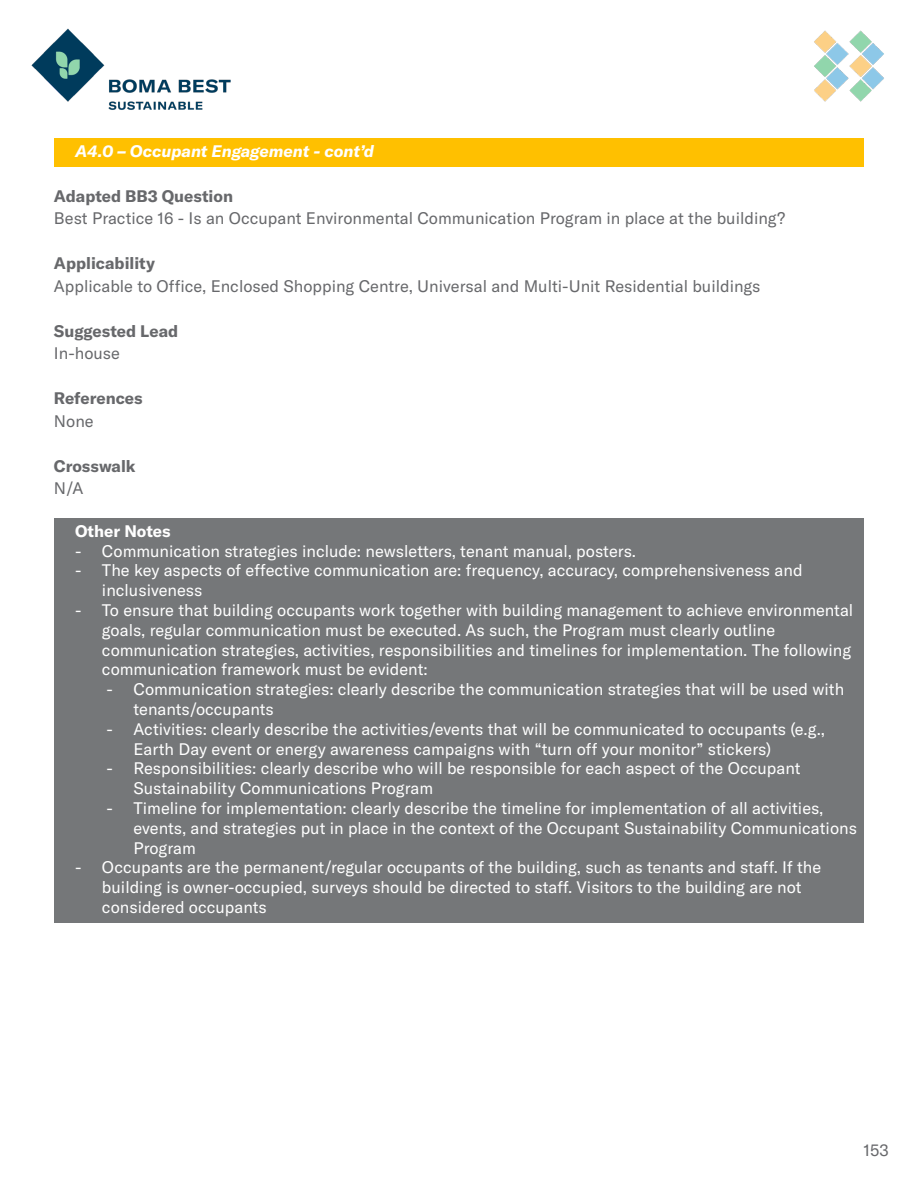
<style>
.page{position:relative;width:918px;height:1188px;background:#fff}
.page>*{position:absolute;margin:0;border:0;box-sizing:border-box;transform-origin:0 0}
.t1{font:16.5px/19.8px "GT America";color:#fff}
.t2{font:16.5px "GT America";color:#67686b}
.t3{font:700 16.5px "GT America";color:#67686b}
.t4{font:italic 700 16.5px "GT America";color:#fff}
.t5{font:700 16.5px "GT America";color:#fff}
</style>
<div class="page">
<img style="left:31px;top:28px;width:200px;height:82px">
<img style="left:814px;top:30px;width:70px;height:72px">
<div style="left:54px;top:138px;width:810px;height:28px;background:#ffc000"></div>
<div style="left:54px;top:518px;width:810px;height:28px;background:#757779"></div>
<div style="left:54px;top:538px;width:810px;height:28px;background:#757779"></div>
<div style="left:54px;top:557px;width:810px;height:49px;background:#757779"></div>
<div style="left:54px;top:597px;width:810px;height:88px;background:#757779"></div>
<div style="left:54px;top:676px;width:810px;height:48px;background:#757779"></div>
<div style="left:54px;top:716px;width:810px;height:48px;background:#757779"></div>
<div style="left:54px;top:755px;width:810px;height:49px;background:#757779"></div>
<div style="left:54px;top:795px;width:810px;height:68px;background:#757779"></div>
<div style="left:54px;top:854px;width:810px;height:68px;background:#757779"></div>
<p class="t4" style="left:75px;top:141px;width:301px">A4.0 – Occupant Engagement - cont’d</p>
<p class="t3" style="left:54px;top:186px;width:181px">Adapted BB3 Question</p>
<p class="t2" style="left:54px;top:209px;width:733px">Best Practice 16 - Is an Occupant Environmental Communication Program in place at the building?</p>
<p class="t3" style="left:54px;top:253px;width:103px">Applicability</p>
<p class="t2" style="left:54px;top:276px;width:708px">Applicable to Office, Enclosed Shopping Centre, Universal and Multi-Unit Residential buildings</p>
<p class="t3" style="left:54px;top:321px;width:126px">Suggested Lead</p>
<p class="t2" style="left:54px;top:344px;width:68px">In-house</p>
<p class="t3" style="left:54px;top:388px;width:90px">References</p>
<p class="t2" style="left:54px;top:411px;width:41px">None</p>
<p class="t3" style="left:54px;top:456px;width:83px">Crosswalk</p>
<p class="t2" style="left:54px;top:479px;width:31px">N/A</p>
<p class="t5" style="left:75px;top:521px;width:97px">Other Notes</p>
<p class="t1" style="left:75px;top:541px;width:563px">- Communication strategies include: newsletters, tenant manual, posters.</p>
<p class="t1" style="left:102px;top:561px;width:702px;text-indent:-27px">- The key aspects of effective communication are: frequency, accuracy, comprehensiveness and inclusiveness</p>
<p class="t1" style="left:102px;top:600px;width:753px;text-indent:-27px">- To ensure that building occupants work together with building management to achieve environmental goals, regular communication must be executed. As such, the Program must clearly outline communication strategies, activities, responsibilities and timelines for implementation. The following communication framework must be evident:</p>
<p class="t1" style="left:133px;top:679px;width:712px;text-indent:-27px">- Communication strategies: clearly describe the communication strategies that will be used with tenants/occupants</p>
<p class="t1" style="left:133px;top:719px;width:693px;text-indent:-27px">- Activities: clearly describe the activities/events that will be communicated to occupants (e.g.,<br>Earth Day event or energy awareness campaigns with “turn off your monitor” stickers)</p>
<p class="t1" style="left:133px;top:759px;width:669px;text-indent:-27px">- Responsibilities: clearly describe who will be responsible for each aspect of the Occupant<br>Sustainability Communications Program</p>
<p class="t1" style="left:133px;top:798px;width:725px;text-indent:-27px">- Timeline for implementation: clearly describe the timeline for implementation of all activities, events, and strategies put in place in the context of the Occupant Sustainability Communications<br>Program</p>
<p class="t1" style="left:102px;top:858px;width:721px;text-indent:-27px">- Occupants are the permanent/regular occupants of the building, such as tenants and staff. If the building is owner-occupied, surveys should be directed to staff. Visitors to the building are not considered occupants</p>
<p class="t2" style="left:864px;top:1140px;width:27px">153</p>
</div>
